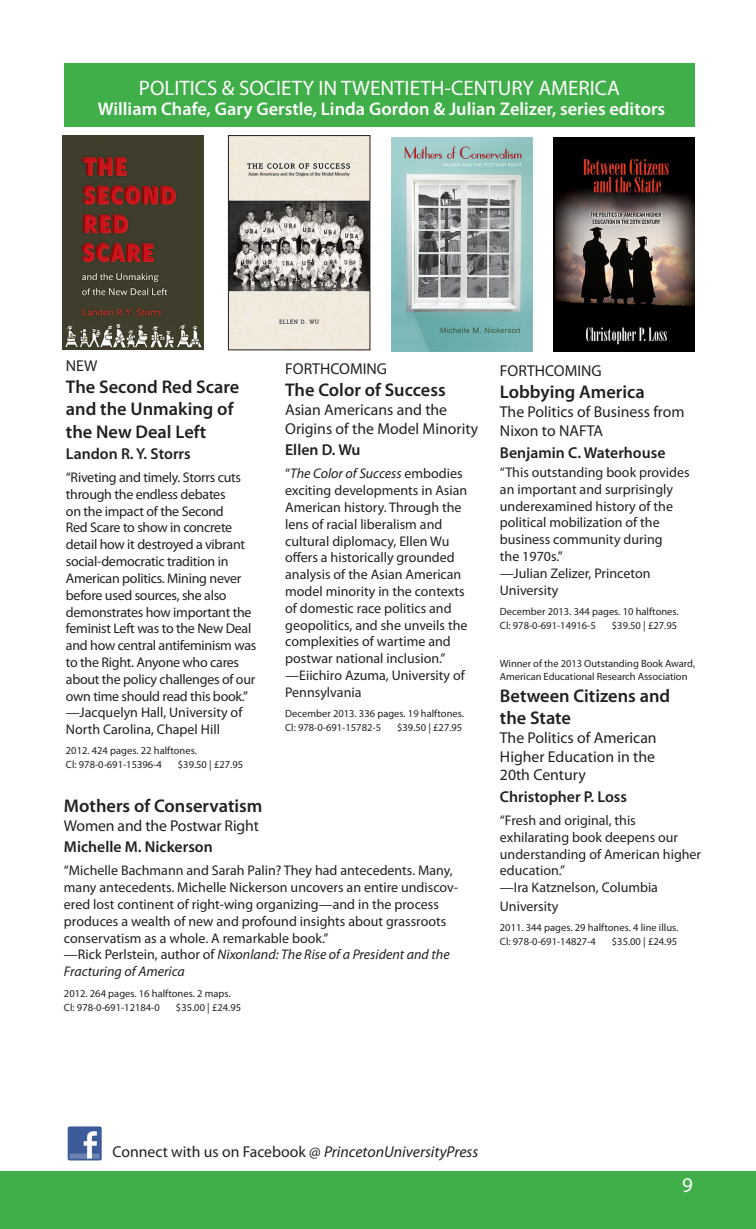
<style>
.page{position:relative;width:756px;height:1229px;background:#fff}
.page>*{position:absolute;margin:0;border:0;box-sizing:border-box;transform-origin:0 0}
.Titl{font:21px "Myriad Pro";color:#fff}
.ctg-R{font:21px "Myriad Pro";color:#fff}
.Titl-2{font:600 18.38px/22.1px "Myriad Pro";color:#231f20}
.Titl-3{font:600 18.38px "Myriad Pro";color:#fff}
.subt{font:15.75px/18.9px "Myriad Pro";color:#231f20}
.auth{font:600 15.75px "Myriad Pro";color:#231f20}
.body_text{font:15.75px "Myriad Pro";color:#231f20}
.heading{font:15.75px "Myriad Pro";color:#231f20}
.body_text-2{font:14px/16.8px "Myriad Pro";color:#231f20}
.body_text-3{font:14px/16.8px "Myriad Pro";letter-spacing:-.02em;color:#231f20}
.auth-2{font:14px/16.8px "Myriad Pro";color:#231f20}
.month{font:10.5px/14px "Myriad Pro";color:#231f20}
.prize{font:10.5px/12.6px "Myriad Pro";letter-spacing:-.005em;color:#231f20}
.s1{font-style:italic}
</style>
<div class="page">
<div style="left:0;top:1171px;width:756px;height:57px;background:#40ae49"></div>
<img style="left:62px;top:135px;width:142px;height:215px">
<img style="left:553px;top:137px;width:142px;height:214px">
<img style="left:230px;top:137px;width:138px;height:211px">
<div style="left:228px;top:135px;width:142px;height:215px;border:1px solid #231f20"></div>
<img style="left:391px;top:137px;width:141px;height:214px">
<div style="left:64px;top:63px;width:631px;height:63px;background:#40ae49"></div>
<img style="left:68px;top:1126px;width:34px;height:34px">
<p class="Titl" style="left:139px;top:75px;width:482px">POLITICS &amp; SOCIETY IN TWENTIETH-CENTURY AMERICA</p>
<p class="Titl-3" style="left:98px;top:97px;width:569px">William Chafe, Gary Gerstle, Linda Gordon &amp; Julian Zelizer, series editors</p>
<p class="heading" style="left:66px;top:356px;width:33px">NEW</p>
<p class="Titl-2" style="left:66px;top:376px;width:175px">The Second Red Scare and the Unmaking of the New Deal Left</p>
<p class="auth" style="left:66px;top:443px;width:126px">Landon R. Y. Storrs</p>
<p class="body_text-3" style="left:66px;top:469px;width:192px">“Riveting and timely. Storrs cuts through the endless debates<br>on the impact of the Second<br>Red Scare to show in concrete detail how it destroyed a vibrant social-democratic tradition in<br>American politics. Mining never before used sources, she also demonstrates how important the feminist Left was to the New Deal and how central antifeminism was to the Right. Anyone who cares about the policy challenges of our own time should read this book.” —Jacquelyn Hall, University of<br>North Carolina, Chapel Hill</p>
<p class="month" style="left:66px;top:743px;width:132px">2012. 424 pages. 22 halftones.<br>Cl: 978-0-691-15396-4</p>
<p class="month" style="left:178px;top:757px;width:67px">$39.50 | £27.95</p>
<p class="heading" style="left:285px;top:359px;width:103px">FORTHCOMING</p>
<p class="Titl-2" style="left:285px;top:378px;width:162px">The Color of Success</p>
<p class="subt" style="left:285px;top:400px;width:195px">Asian Americans and the<br>Origins of the Model Minority</p>
<p class="auth" style="left:285px;top:440px;width:77px">Ellen D. Wu</p>
<p class="body_text-2" style="left:285px;top:465px;width:184px">“<span class="s1">The Color of Success</span> embodies exciting developments in Asian<br>American history. Through the lens of racial liberalism and cultural diplomacy, Ellen Wu offers a historically grounded analysis of the Asian American model minority in the contexts of domestic race politics and geopolitics, and she unveils the complexities of wartime and postwar national inclusion.” —Eiichiro Azuma, University of<br>Pennsylvania</p>
<p class="month" style="left:285px;top:706px;width:180px">December 2013. 336 pages. 19 halftones.<br>Cl: 978-0-691-15782-5</p>
<p class="month" style="left:397px;top:720px;width:67px">$39.50 | £27.95</p>
<p class="Titl-2" style="left:64px;top:794px;width:200px">Mothers of Conservatism</p>
<p class="subt" style="left:64px;top:816px;width:197px">Women and the Postwar Right</p>
<p class="auth" style="left:64px;top:837px;width:150px">Michelle M. Nickerson</p>
<p class="body_text-2" style="left:64px;top:862px;width:396px">“Michelle Bachmann and Sarah Palin? They had antecedents. Many, many antecedents. Michelle Nickerson uncovers an entire undiscov&shy;ered lost continent of right-wing organizing—and in the process produces a wealth of new and profound insights about grassroots conservatism as a whole. A remarkable book.”<br>—Rick Perlstein, author of <span class="s1">Nixonland: The Rise of a President and the Fracturing of America</span></p>
<p class="month" style="left:64px;top:985px;width:168px">2012. 264 pages. 16 halftones. 2 maps.<br>Cl: 978-0-691-12184-0</p>
<p class="month" style="left:176px;top:999px;width:67px">$35.00 | £24.95</p>
<p class="heading" style="left:500px;top:361px;width:103px">FORTHCOMING</p>
<p class="Titl-2" style="left:500px;top:381px;width:146px">Lobbying America</p>
<p class="subt" style="left:500px;top:402px;width:186px">The Politics of Business from<br>Nixon to NAFTA</p>
<p class="auth" style="left:500px;top:442px;width:167px">Benjamin C. Waterhouse</p>
<p class="auth-2" style="left:500px;top:463px;width:191px">“This outstanding book provides an important and surprisingly underexamined history of the political mobilization of the business community during<br>the 1970s.”<br>—Julian Zelizer, Princeton<br>University</p>
<p class="month" style="left:500px;top:604px;width:180px">December 2013. 344 pages. 10 halftones.<br>Cl: 978-0-691-14916-5</p>
<p class="month" style="left:612px;top:618px;width:67px">$39.50 | £27.95</p>
<p class="prize" style="left:500px;top:657px;width:197px">Winner of the 2013 Outstanding Book Award,<br>American Educational Research Association</p>
<p class="Titl-2" style="left:500px;top:684px;width:172px">Between Citizens and the State</p>
<p class="subt" style="left:500px;top:727px;width:158px;text-align:justify">The Politics of American Higher Education in the 20th Century</p>
<p class="auth" style="left:500px;top:786px;width:129px">Christopher P. Loss</p>
<p class="body_text-2" style="left:500px;top:811px;width:203px">“Fresh and original, this exhilarating book deepens our understanding of American higher education.”<br>—Ira Katznelson, Columbia</p>
<p class="body_text-2" style="left:500px;top:897px;width:60px">University</p>
<p class="month" style="left:500px;top:920px;width:180px">2011. 344 pages. 29 halftones. 4 line illus.<br>Cl: 978-0-691-14827-4</p>
<p class="month" style="left:612px;top:934px;width:67px">$35.00 | £24.95</p>
<p class="body_text" style="left:112px;top:1141px;width:367px">Connect with us on Facebook @ <span class="s1">PrincetonUniversityPress</span></p>
<p class="ctg-R" style="left:682px;top:1172px;width:12px">9</p>
</div>
